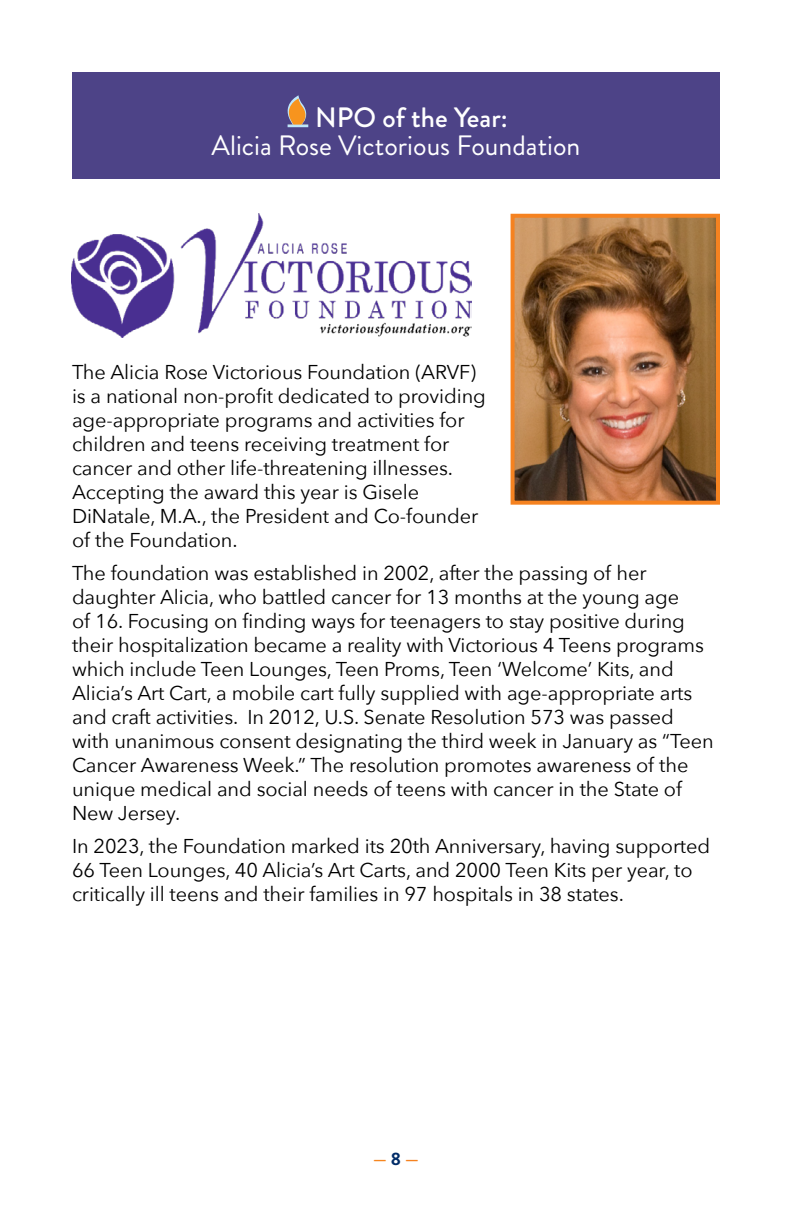
<style>
.page{position:relative;width:792px;height:1224px;background:#fff}
.page>*{position:absolute;margin:0;border:0;box-sizing:border-box;transform-origin:0 0}
.t1{font:28px "Brandon Grotesque";color:#fff}
.t2{font:500 28px "Brandon Grotesque";color:#fff}
.t3{font:20px/24px "Avenir Next";letter-spacing:-.005em;color:#000}
.t4{font:700 18px "Brandon Grotesque";color:#f6861f}
.s1{color:#002c68}
.s2{color:#f58220}
</style>
<div class="page">
<div style="left:72px;top:72px;width:648px;height:107px;background:#4d4387"></div>
<svg style="left:288px;top:95px;width:20px;height:32px"></svg>
<img style="left:516px;top:219px;width:199px;height:281px">
<div style="left:511px;top:214px;width:209px;height:291px;border:4px solid #f58220"></div>
<img style="left:72px;top:214px;width:400px;height:123px">
<h1 class="t2" style="left:315px;top:98px;width:194px">NPO of the Year:</h1>
<h1 class="t1" style="left:212px;top:126px;width:371px">Alicia Rose Victorious Foundation</h1>
<p class="t3" style="left:72px;top:359px;width:415px">The Alicia Rose Victorious Foundation (ARVF) is a national non-profit dedicated to providing age-appropriate programs and activities for children and teens receiving treatment for cancer and other life-threatening illnesses.<br>Accepting the award this year is Gisele DiNatale, M.A., the President and Co-founder of the Foundation.</p>
<p class="t3" style="left:72px;top:560px;width:643px">The foundation was established in 2002, after the passing of her daughter Alicia, who battled cancer for 13 months at the young age<br>of 16. Focusing on finding ways for teenagers to stay positive during their hospitalization became a reality with Victorious 4 Teens programs which include Teen Lounges, Teen Proms, Teen ‘Welcome’ Kits, and Alicia’s Art Cart, a mobile cart fully supplied with age-appropriate arts and craft activities. In 2012, U.S. Senate Resolution 573 was passed with unanimous consent designating the third week in January as “Teen Cancer Awareness Week.” The resolution promotes awareness of the unique medical and social needs of teens with cancer in the State of New Jersey.</p>
<p class="t3" style="left:72px;top:833px;width:640px">In 2023, the Foundation marked its 20th Anniversary, having supported<br>66 Teen Lounges, 40 Alicia’s Art Carts, and 2000 Teen Kits per year, to critically ill teens and their families in 97 hospitals in 38 states.</p>
<p class="t4" style="left:373px;top:1146px;width:47px">— <span class="s1">8</span> <span class="s2">—</span></p>
</div>
